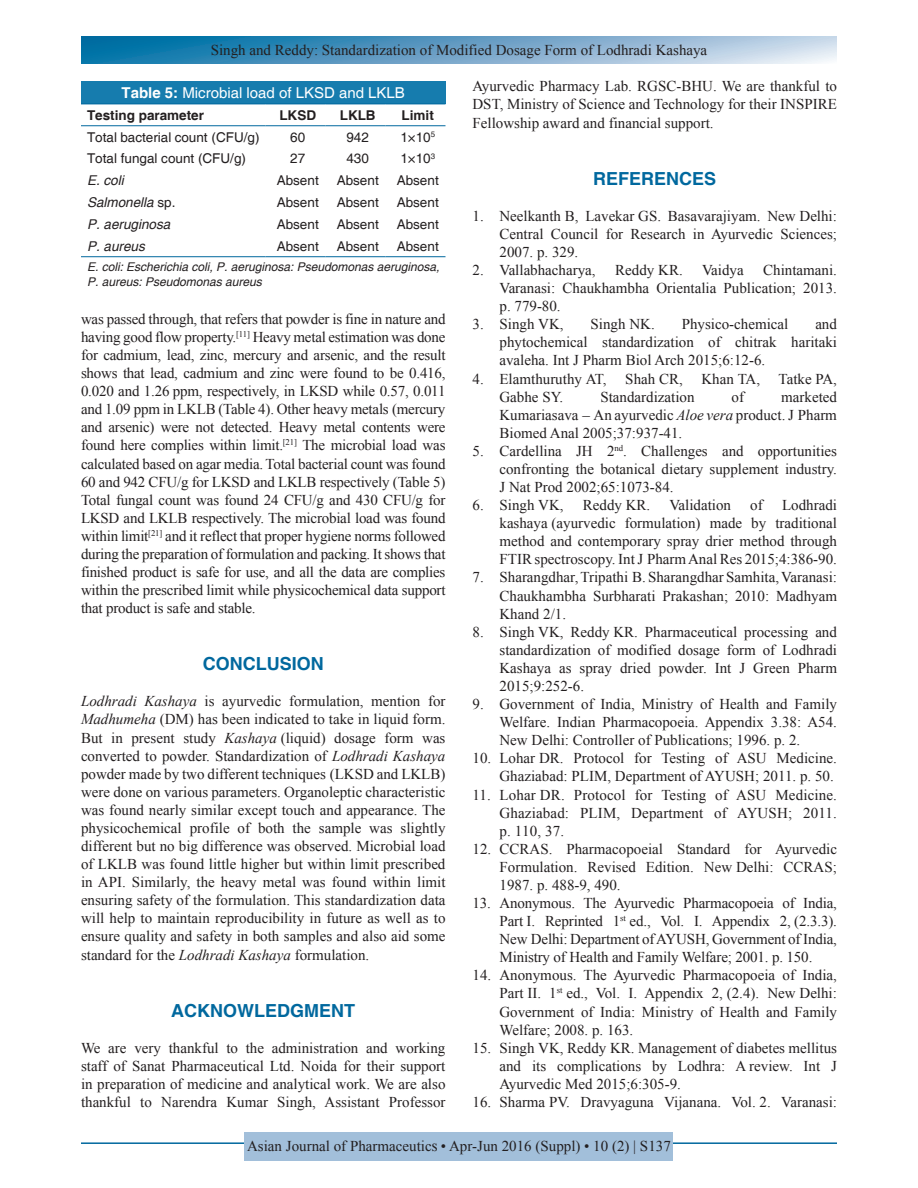
<style>
.page{position:relative;width:918px;height:1188px;background:#fff}
.page>*{position:absolute;margin:0;border:0;box-sizing:border-box;transform-origin:0 0}
.t1{font:700 18px "Helvetica";color:#00689e}
.TX{font:15px/18.1px "Times New Roman";color:#231f20;text-align:justify}
.REF{font:15px/18.1px "Times New Roman";color:#231f20;text-align:justify}
.TT{font:15px "Helvetica";color:#fff}
.TB{font:13.5px "Helvetica";color:#231f20}
.TB-2{font:italic 13.5px "Helvetica";color:#231f20}
.TCH{font:700 13.5px "Helvetica";color:#231f20}
.TBL{font:13.5px "Helvetica";color:#231f20}
.TBL-2{font:italic 13.5px "Helvetica";color:#231f20}
.TFN{font:italic 12px/15px "Helvetica";color:#231f20}
.s1{font-weight:700}
.s2{font-style:normal}
.s3{font-style:italic}
</style>
<div class="page">
<svg style="left:81px;top:37px;width:756px;height:27px;background:#6ba4c8"></svg>
<hr style="left:81px;top:1142px;width:756px;height:2px;background:#00689e">
<div style="left:245px;top:1132px;width:428px;height:28px;background:#a2bfda"></div>
<div style="left:81px;top:81px;width:365px;height:23px;background:#167cae"></div>
<hr style="left:81px;top:256px;width:185px;height:1px;background:#00689e">
<hr style="left:270px;top:256px;width:56px;height:1px;background:#00689e">
<hr style="left:330px;top:256px;width:56px;height:1px;background:#00689e">
<hr style="left:390px;top:256px;width:56px;height:1px;background:#00689e">
<hr style="left:81px;top:104px;width:185px;height:1px;background:#00689e">
<hr style="left:270px;top:104px;width:56px;height:1px;background:#00689e">
<hr style="left:330px;top:104px;width:56px;height:1px;background:#00689e">
<hr style="left:390px;top:104px;width:56px;height:1px;background:#00689e">
<hr style="left:81px;top:125px;width:185px;height:1px;background:#00689e">
<hr style="left:270px;top:125px;width:56px;height:1px;background:#00689e">
<hr style="left:330px;top:125px;width:56px;height:1px;background:#00689e">
<hr style="left:390px;top:125px;width:56px;height:1px;background:#00689e">
<p class="TX" style="left:211px;top:41px;width:498px">Singh and Reddy: Standardization of Modified Dosage Form of Lodhradi Kashaya</p>
<p class="TT" style="left:122px;top:84px;width:285px"><span class="s1">Table 5:</span> Microbial load of LKSD and LKLB</p>
<p class="TCH" style="left:87px;top:107px;width:119px">Testing parameter</p>
<p class="TCH" style="left:279px;top:107px;width:38px">LKSD</p>
<p class="TCH" style="left:340px;top:107px;width:37px">LKLB</p>
<p class="TCH" style="left:402px;top:107px;width:34px">Limit</p>
<p class="TB" style="left:87px;top:129px;width:174px">Total bacterial count (CFU/g)</p>
<p class="TB" style="left:290px;top:129px;width:17px">60</p>
<p class="TB" style="left:346px;top:129px;width:24px">942</p>
<p class="TB" style="left:400px;top:129px;width:36px">1×10<sup>5</sup></p>
<p class="TB" style="left:87px;top:151px;width:161px">Total fungal count (CFU/g)</p>
<p class="TB" style="left:290px;top:151px;width:17px">27</p>
<p class="TB" style="left:346px;top:151px;width:24px">430</p>
<p class="TB" style="left:400px;top:151px;width:36px">1×10<sup>3</sup></p>
<p class="TB-2" style="left:87px;top:173px;width:38px">E. coli</p>
<p class="TB" style="left:277px;top:173px;width:44px">Absent</p>
<p class="TB" style="left:337px;top:173px;width:44px">Absent</p>
<p class="TB" style="left:397px;top:173px;width:44px">Absent</p>
<p class="TB-2" style="left:87px;top:194px;width:90px">Salmonella <span class="s2">sp.</span></p>
<p class="TB" style="left:277px;top:195px;width:44px">Absent</p>
<p class="TB" style="left:337px;top:195px;width:44px">Absent</p>
<p class="TB" style="left:397px;top:195px;width:44px">Absent</p>
<p class="TB-2" style="left:87px;top:216px;width:85px">P. aeruginosa</p>
<p class="TB" style="left:277px;top:216px;width:44px">Absent</p>
<p class="TB" style="left:337px;top:216px;width:44px">Absent</p>
<p class="TB" style="left:397px;top:216px;width:44px">Absent</p>
<p class="TBL-2" style="left:87px;top:238px;width:59px">P. aureus</p>
<p class="TBL" style="left:277px;top:238px;width:44px">Absent</p>
<p class="TBL" style="left:337px;top:238px;width:44px">Absent</p>
<p class="TBL" style="left:397px;top:238px;width:44px">Absent</p>
<p class="TFN" style="left:87px;top:260px;width:354px">E. coli: Escherichia coli, P. aeruginosa: Pseudomonas aeruginosa,<br>P. aureus: Pseudomonas aureus</p>
<p class="TX" style="left:81px;top:309px;width:366px">was passed through, that refers that powder is fine in nature and having good flow property.<sup>[11]</sup> Heavy metal estimation was done for cadmium, lead, zinc, mercury and arsenic, and the result shows that lead, cadmium and zinc were found to be 0.416, 0.020 and 1.26 ppm, respectively, in LKSD while 0.57, 0.011 and 1.09 ppm in LKLB (Table 4). Other heavy metals (mercury and arsenic) were not detected. Heavy metal contents were found here complies within limit.<sup>[21]</sup> The microbial load was calculated based on agar media. Total bacterial count was found 60 and 942 CFU/g for LKSD and LKLB respectively (Table 5)<br>Total fungal count was found 24 CFU/g and 430 CFU/g for LKSD and LKLB respectively. The microbial load was found within limit<sup>[21]</sup> and it reflect that proper hygiene norms followed during the preparation of formulation and packing. It shows that finished product is safe for use, and all the data are complies within the prescribed limit while physicochemical data support that product is safe and stable.</p>
<h1 class="t1" style="left:203px;top:653px;width:122px">CONCLUSION</h1>
<p class="TX" style="left:81px;top:692px;width:366px"><span class="s3">Lodhradi Kashaya</span> is ayurvedic formulation, mention for <span class="s3">Madhumeha</span> (DM) has been indicated to take in liquid form.<br>But in present study <span class="s3">Kashaya</span> (liquid) dosage form was converted to powder. Standardization of <span class="s3">Lodhradi Kashaya </span>powder made by two different techniques (LKSD and LKLB) were done on various parameters. Organoleptic characteristic was found nearly similar except touch and appearance. The physicochemical profile of both the sample was slightly different but no big difference was observed. Microbial load of LKLB was found little higher but within limit prescribed in API. Similarly, the heavy metal was found within limit ensuring safety of the formulation. This standardization data will help to maintain reproducibility in future as well as to ensure quality and safety in both samples and also aid some standard for the <span class="s3">Lodhradi Kashaya</span> formulation.</p>
<h1 class="t1" style="left:171px;top:999px;width:185px">ACKNOWLEDGMENT</h1>
<p class="TX" style="left:81px;top:1038px;width:366px">We are very thankful to the administration and working staff of Sanat Pharmaceutical Ltd. Noida for their support in preparation of medicine and analytical work. We are also thankful to Narendra Kumar Singh, Assistant Professor</p>
<p class="TX" style="left:472px;top:77px;width:366px">Ayurvedic Pharmacy Lab. RGSC‑BHU. We are thankful to DST, Ministry of Science and Technology for their INSPIRE Fellowship award and financial support.</p>
<h1 class="t1" style="left:593px;top:167px;width:125px">REFERENCES</h1>
<p class="REF" style="left:500px;top:206px;width:339px;text-align:left;text-indent:-27px">1. Neelkanth B, Lavekar GS. Basavarajiyam. New Delhi:<br>Central Council for Research in Ayurvedic Sciences;<br>2007. p. 329.</p>
<p class="REF" style="left:472px;top:260px;width:125px">2. Vallabhacharya,</p>
<p class="REF" style="left:615px;top:260px;width:69px">Reddy KR.</p>
<p class="REF" style="left:702px;top:260px;width:43px">Vaidya</p>
<p class="REF" style="left:500px;top:260px;width:339px;text-indent:264px">Chintamani.<br>Varanasi: Chaukhambha Orientalia Publication; 2013. p. 779‑80.</p>
<p class="REF" style="left:472px;top:315px;width:93px">3. Singh VK,</p>
<p class="REF" style="left:591px;top:315px;width:66px">Singh NK.</p>
<p class="REF" style="left:682px;top:315px;width:108px">Physico‑chemical</p>
<p class="REF" style="left:500px;top:315px;width:339px;text-indent:316px">and phytochemical standardization of chitrak haritaki avaleha. Int J Pharm Biol Arch 2015;6:12‑6.</p>
<p class="REF" style="left:500px;top:369px;width:339px;text-indent:-27px">4. Elamthuruthy AT, Shah CR, Khan TA, Tatke PA,<br>Gabhe SY.</p>
<p class="REF" style="left:500px;top:387px;width:339px;text-indent:282px">marketed Kumariasava – An ayurvedic <span class="s3">Aloe vera</span> product. J Pharm Biomed Anal 2005;37:937‑41.</p>
<p class="REF" style="left:500px;top:441px;width:339px;text-indent:-27px">5. Cardellina JH 2<sup>nd</sup>. Challenges and opportunities confronting the botanical dietary supplement industry.<br>J Nat Prod 2002;65:1073‑84.</p>
<p class="REF" style="left:472px;top:496px;width:93px">6. Singh VK,</p>
<p class="REF" style="left:583px;top:496px;width:69px">Reddy KR.</p>
<p class="REF" style="left:669px;top:496px;width:63px">Validation</p>
<p class="REF" style="left:750px;top:496px;width:14px">of</p>
<p class="REF" style="left:600px;top:387px;width:96px">Standardization</p>
<p class="REF" style="left:732px;top:387px;width:14px">of</p>
<p class="REF" style="left:500px;top:496px;width:339px;text-indent:283px">Lodhradi kashaya (ayurvedic formulation) made by traditional method and contemporary spray drier method through FTIR spectroscopy. Int J Pharm Anal Res 2015;4:386‑90.</p>
<p class="REF" style="left:500px;top:568px;width:339px;text-indent:-27px">7. Sharangdhar, Tripathi B. Sharangdhar Samhita, Varanasi:<br>Chaukhambha Surbharati Prakashan; 2010: Madhyam Khand 2/1.</p>
<p class="REF" style="left:500px;top:622px;width:339px;text-indent:-27px">8. Singh VK, Reddy KR. Pharmaceutical processing and standardization of modified dosage form of Lodhradi Kashaya as spray dried powder. Int J Green Pharm 2015;9:252‑6.</p>
<p class="REF" style="left:500px;top:695px;width:339px;text-indent:-27px">9. Government of India, Ministry of Health and Family Welfare. Indian Pharmacopoeia. Appendix 3.38: A54.<br>New Delhi: Controller of Publications; 1996. p. 2.</p>
<p class="REF" style="left:472px;top:749px;width:366px;text-align:right">10. Lohar DR. Protocol for Testing of ASU Medicine.<br>Ghaziabad: PLIM, Department of AYUSH; 2011. p. 50.</p>
<p class="REF" style="left:500px;top:785px;width:339px;text-indent:-27px">11. Lohar DR. Protocol for Testing of ASU Medicine.<br>Ghaziabad: PLIM, Department of AYUSH; 2011. p. 110, 37.</p>
<p class="REF" style="left:500px;top:839px;width:339px;text-align:left;text-indent:-27px">12. CCRAS. Pharmacopoeial Standard for Ayurvedic<br>Formulation. Revised Edition. New Delhi: CCRAS;<br>1987. p. 488‑9, 490.</p>
<p class="REF" style="left:500px;top:893px;width:339px;text-indent:-27px">13. Anonymous. The Ayurvedic Pharmacopoeia of India, Part I. Reprinted 1<sup>st</sup> ed., Vol. I. Appendix 2, (2.3.3).<br>New Delhi: Department of AYUSH, Government of India, Ministry of Health and Family Welfare; 2001. p. 150.</p>
<p class="REF" style="left:500px;top:966px;width:339px;text-indent:-27px">14. Anonymous. The Ayurvedic Pharmacopoeia of India, Part II. 1<sup>st</sup> ed., Vol. I. Appendix 2, (2.4). New Delhi:<br>Government of India: Ministry of Health and Family Welfare; 2008. p. 163.</p>
<p class="REF" style="left:500px;top:1038px;width:339px;text-indent:-27px">15. Singh VK, Reddy KR. Management of diabetes mellitus and its complications by Lodhra: A review. Int J Ayurvedic Med 2015;6:305<span class="s3">‑</span>9.</p>
<p class="REF" style="left:472px;top:1092px;width:366px">16. Sharma PV. Dravyaguna Vijanana. Vol. 2. Varanasi:</p>
<p class="TX" style="left:247px;top:1137px;width:425px">Asian Journal of Pharmaceutics • Apr-Jun 2016 (Suppl) • 10 (2) | S137</p>
</div>
